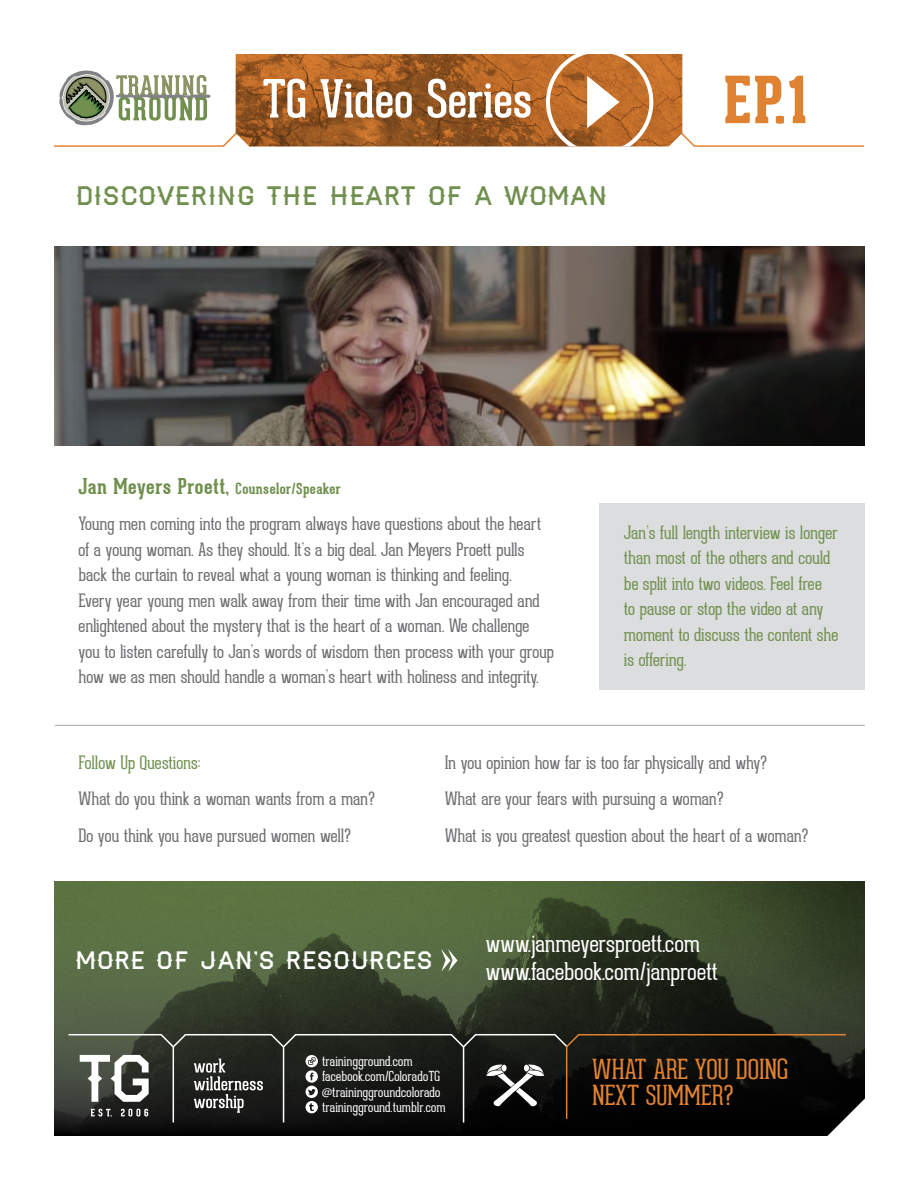
<style>
.page{position:relative;width:918px;height:1188px;background:#fff}
.page>*{position:absolute;margin:0;border:0;box-sizing:border-box;transform-origin:0 0}
.t1{font:800 63.3px "Geared Slab";color:#df8232}
.t2{font:51.3px "Geared Slab";color:#fff}
.t3{font:100 27px/25.8px "Geared Slab";color:#e08232}
.t4{font:25.5px "Haymaker";color:#719050}
.t5{font:100 24px/28.8px "Geared Slab";color:#fff}
.t6{font:24px "Haymaker";color:#fff}
.t7{font:100 18px/25.5px "Geared Slab";letter-spacing:-.005em;color:#6d6e71}
.t8{font:100 18px/25.5px "Geared Slab";letter-spacing:-.005em;color:#719050}
.t9{font:700 15px "Geared Slab";letter-spacing:.025em;color:#719050}
.t10{font:100 13.5px/15.3px "Geared Slab";letter-spacing:.005em;color:#fff}
.s1{font-size:21.3px}
</style>
<div class="page">
<div style="left:599px;top:503px;width:266px;height:187px;background:#dcddde"></div>
<img style="left:55px;top:246px;width:810px;height:200px">
<hr style="left:55px;top:725px;width:810px;height:1px;background:#a3a5a8">
<img style="left:55px;top:881px;width:810px;height:255px">
<svg style="left:441px;top:949px;width:17px;height:23px"></svg>
<svg style="left:54px;top:54px;width:810px;height:93px"></svg>
<svg style="left:67px;top:1033px;width:798px;height:103px;background:#232421"></svg>
<h2 class="t2" style="left:262px;top:68px;width:271px">TG Video Series</h2>
<h3 class="t4" style="left:76px;top:186px;width:533px">DISCOVERING THE HEART OF A WOMAN</h3>
<h1 class="t1" style="left:724px;top:64px;width:85px">EP.1</h1>
<p class="t9" style="left:79px;top:479px;width:264px"><span class="s1">Jan Meyers Proett,</span> Counselor/Speaker</p>
<p class="t7" style="left:79px;top:511px;width:477px">Young men coming into the program always have questions about the heart of a young woman. As they should. It’s a big deal. Jan Meyers Proett pulls back the curtain to reveal what a young woman is thinking and feeling.<br>Every year young men walk away from their time with Jan encouraged and enlightened about the mystery that is the heart of a woman. We challenge you to listen carefully to Jan’s words of wisdom then process with your group how we as men should handle a woman’s heart with holiness and integrity.</p>
<p class="t8" style="left:624px;top:520px;width:216px">Jan’s full length interview is longer than most of the others and could be split into two videos. Feel free<br>to pause or stop the video at any moment to discuss the content she is offering.</p>
<p class="t8" style="left:79px;top:750px;width:123px">Follow Up Questions:</p>
<p class="t7" style="left:79px;top:781px;width:298px;line-height:36.3px">What do you think a woman wants from a man?<br>Do you think you have pursued women well?</p>
<p class="t7" style="left:445px;top:745px;width:365px;line-height:36.3px">In you opinion how far is too far physically and why?<br>What are your fears with pursuing a woman?<br>What is you greatest question about the heart of a woman?</p>
<h3 class="t6" style="left:76px;top:952px;width:359px">MORE OF JAN’S RESOURCES</h3>
<h3 class="t5" style="left:486px;top:929px;width:233px">www.janmeyersproett.com www.facebook.com/janproett</h3>
<p class="t10" style="left:322px;top:1054px;width:125px">trainingground.com facebook.com/ColoradoTG @traininggroundcolorado trainingground.tumblr.com</p>
<h3 class="t3" style="left:592px;top:1057px;width:197px">WHAT ARE YOU DOING<br>NEXT SUMMER?</h3>
</div>
